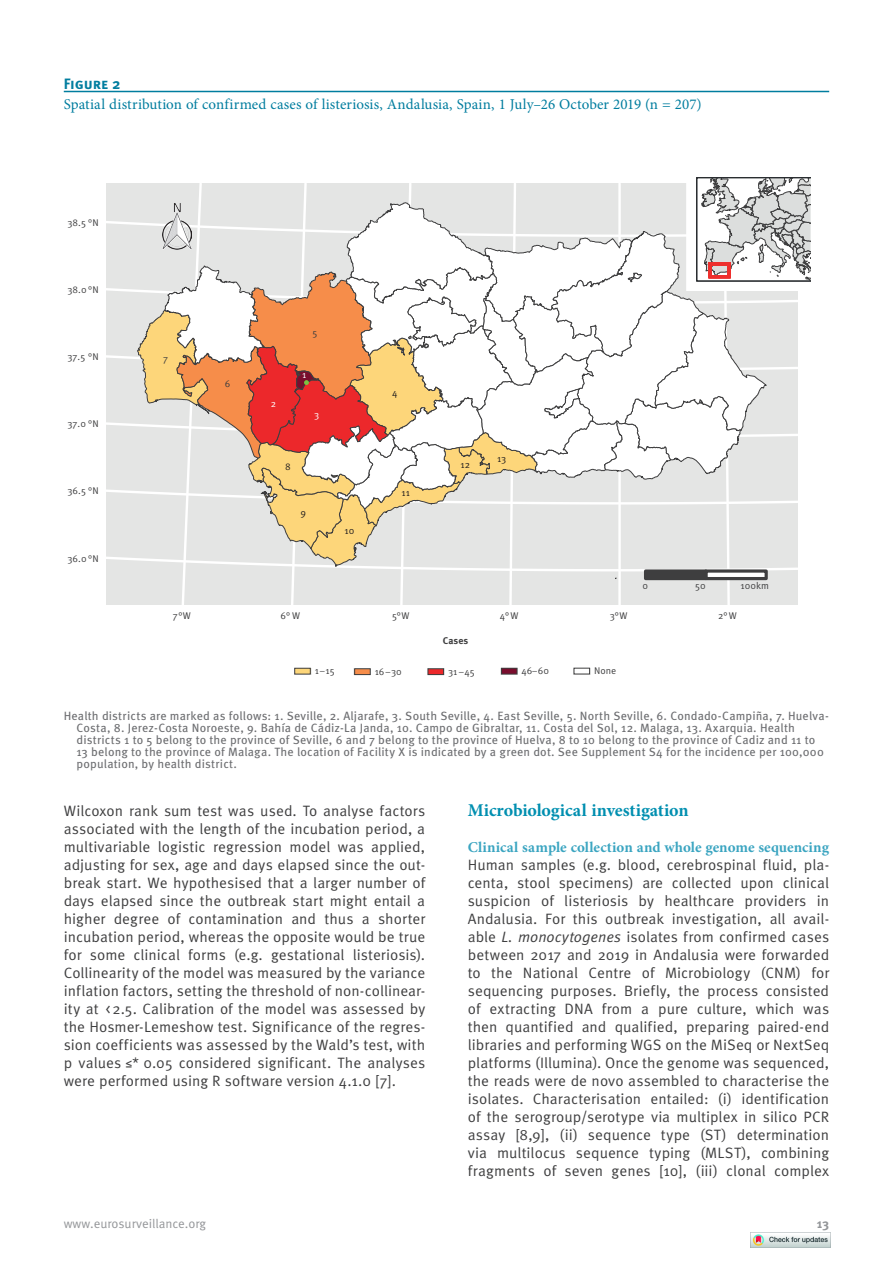
<style>
.page{position:relative;width:893px;height:1263px;background:#fff}
.page>*{position:absolute;margin:0;border:0;box-sizing:border-box;transform-origin:0 0}
.t1{font:700 18px "Minion Pro";letter-spacing:-.01em;color:#008fb0}
.t2{font:15px/18px "Meta Pro";color:#3e3e3f;text-align:justify}
.t3{font:15px "Minion Pro";letter-spacing:.005em;color:#007d9f}
.t4{font:700 15px "Minion Pro";color:#3ba5c1}
.t5{font:700 15px "Meta Pro";letter-spacing:-.005em;color:#007d9f}
.t6{font:12.75px "Meta Pro";color:#939598}
.t7{font:700 12.75px "Meta Pro";color:#939598}
.t8{font:12px/12px "Meta Pro";letter-spacing:.01em;color:#6c6d70}
.t9{font:9.75px "Meta Pro";color:#3e3e3f}
.t10{font:9.75px "Meta Pro";color:#231f20}
.t11{font:700 9.75px "Meta Pro";color:#3e3e3f}
.t12{font:9.75px "Meta Pro";color:#fff}
.s1{font-style:italic}
</style>
<div class="page">
<hr style="left:64px;top:91px;width:765px;height:1px;background:#007d9f">
<div style="left:295px;top:668px;width:15px;height:6px;background:#fdd67a"></div>
<div style="left:294px;top:668px;width:17px;height:6px;border:1px solid #3e3e3f"></div>
<div style="left:355px;top:669px;width:15px;height:6px;background:#f68d4a"></div>
<div style="left:354px;top:668px;width:17px;height:7px;border:1px solid #3e3e3f"></div>
<div style="left:428px;top:669px;width:16px;height:6px;background:#ec282b"></div>
<div style="left:428px;top:668px;width:16px;height:7px;border:1px solid #3e3e3f"></div>
<div style="left:501px;top:668px;width:17px;height:6px;background:#89898a"></div>
<div style="left:501px;top:668px;width:16px;height:6px;background:#790d2d"></div>
<div style="left:501px;top:668px;width:16px;height:6px;border:1px solid #3e3e3f"></div>
<div style="left:573px;top:668px;width:17px;height:6px;background:#949494"></div>
<div style="left:574px;top:668px;width:16px;height:6px;background:#fff"></div>
<svg style="left:106px;top:177px;width:705px;height:428px"></svg>
<img style="left:750px;top:1232px;width:80px;height:16px">
<p class="t5" style="left:64px;top:74px;width:58px">Figure 2</p>
<p class="t3" style="left:64px;top:94px;width:639px">Spatial distribution of confirmed cases of listeriosis, Andalusia, Spain, 1 July–26 October 2019 (n = 207)</p>
<p class="t9" style="left:68px;top:216px;width:33px">38.5 °N</p>
<p class="t9" style="left:68px;top:283px;width:33px">38.0 °N</p>
<p class="t9" style="left:68px;top:351px;width:33px">37.5 °N</p>
<p class="t9" style="left:68px;top:418px;width:33px">37.0 °N</p>
<p class="t9" style="left:68px;top:485px;width:33px">36.5 °N</p>
<p class="t9" style="left:68px;top:552px;width:33px">36.0 °N</p>
<p class="t9" style="left:163px;top:352px;width:6px">7</p>
<p class="t9" style="left:225px;top:378px;width:7px">6</p>
<p class="t12" style="left:271px;top:397px;width:7px">2</p>
<p class="t9" style="left:312px;top:326px;width:6px">5</p>
<p class="t12" style="left:302px;top:369px;width:6px">1</p>
<p class="t12" style="left:314px;top:408px;width:7px">3</p>
<p class="t10" style="left:285px;top:460px;width:7px">8</p>
<p class="t10" style="left:300px;top:506px;width:7px">9</p>
<p class="t10" style="left:345px;top:525px;width:11px">10</p>
<p class="t10" style="left:392px;top:386px;width:7px">4</p>
<p class="t10" style="left:401px;top:487px;width:10px">11</p>
<p class="t10" style="left:460px;top:458px;width:11px">12</p>
<p class="t10" style="left:497px;top:452px;width:11px">13</p>
<p class="t9" style="left:643px;top:579px;width:7px">0</p>
<p class="t9" style="left:695px;top:579px;width:12px">50</p>
<p class="t9" style="left:741px;top:579px;width:30px">100km</p>
<p class="t9" style="left:173px;top:609px;width:20px">7°W</p>
<p class="t9" style="left:281px;top:609px;width:21px">6°W</p>
<p class="t9" style="left:392px;top:609px;width:19px">5°W</p>
<p class="t9" style="left:500px;top:609px;width:20px">4°W</p>
<p class="t9" style="left:610px;top:609px;width:19px">3°W</p>
<p class="t9" style="left:718px;top:609px;width:20px">2°W</p>
<p class="t11" style="left:443px;top:635px;width:27px">Cases</p>
<p class="t9" style="left:315px;top:664px;width:21px">1−15</p>
<p class="t9" style="left:375px;top:665px;width:29px">16−30</p>
<p class="t9" style="left:448px;top:665px;width:28px">31−45</p>
<p class="t9" style="left:522px;top:664px;width:29px">46−60</p>
<p class="t9" style="left:594px;top:664px;width:24px">None</p>
<p class="t8" style="left:77px;top:710px;width:754px;text-indent:-13px">Health districts are marked as follows: 1. Seville, 2. Aljarafe, 3. South Seville, 4. East Seville, 5. North Seville, 6. Condado-Campiña, 7. Huelva-Costa, 8. Jerez-Costa Noroeste, 9. Bahía de Cádiz-La Janda, 10. Campo de Gibraltar, 11. Costa del Sol, 12. Malaga, 13. Axarquia. Health districts 1 to 5 belong to the province of Seville, 6 and 7 belong to the province of Huelva, 8 to 10 belong to the province of Cadiz and 11 to 13 belong to the province of Malaga. The location of Facility X is indicated by a green dot. See Supplement S4 for the incidence per 100,000 population, by health district.</p>
<p class="t2" style="left:64px;top:802px;width:363px">Wilcoxon rank sum test was used. To analyse factors associated with the length of the incubation period, a multivariable logistic regression model was applied, adjusting for sex, age and days elapsed since the out&shy;break start. We hypothesised that a larger number of days elapsed since the outbreak start might entail a higher degree of contamination and thus a shorter incubation period, whereas the opposite would be true for some clinical forms (e.g. gestational listeriosis).<br>Collinearity of the model was measured by the variance inflation factors, setting the threshold of non-collinear&shy;ity at &lt;2.5. Calibration of the model was assessed by the Hosmer-Lemeshow test. Significance of the regres&shy;sion coefficients was assessed by the Wald’s test, with p values ≤* 0.05 considered significant. The analyses were performed using R software version 4.1.0 [7].</p>
<p class="t1" style="left:468px;top:797px;width:222px">Microbiological investigation</p>
<p class="t4" style="left:468px;top:836px;width:363px">Clinical sample collection and whole genome sequencing</p>
<p class="t2" style="left:468px;top:856px;width:363px">Human samples (e.g. blood, cerebrospinal fluid, pla&shy;centa, stool specimens) are collected upon clinical suspicion of listeriosis by healthcare providers in Andalusia. For this outbreak investigation, all avail&shy;able <span class="s1">L. monocytogenes</span> isolates from confirmed cases between 2017 and 2019 in Andalusia were forwarded to the National Centre of Microbiology (CNM) for sequencing purposes. Briefly, the process consisted of extracting DNA from a pure culture, which was then quantified and qualified, preparing paired-end libraries and performing WGS on the MiSeq or NextSeq platforms (Illumina). Once the genome was sequenced, the reads were de novo assembled to characterise the isolates. Characterisation entailed: (i) identification of the serogroup/serotype via multiplex in silico PCR assay [8,9], (ii) sequence type (ST) determination via multilocus sequence typing (MLST), combining fragments of seven genes [10], (iii) clonal complex</p>
<p class="t6" style="left:64px;top:1215px;width:144px">www.eurosurveillance.org</p>
<p class="t7" style="left:817px;top:1215px;width:14px">13</p>
</div>
